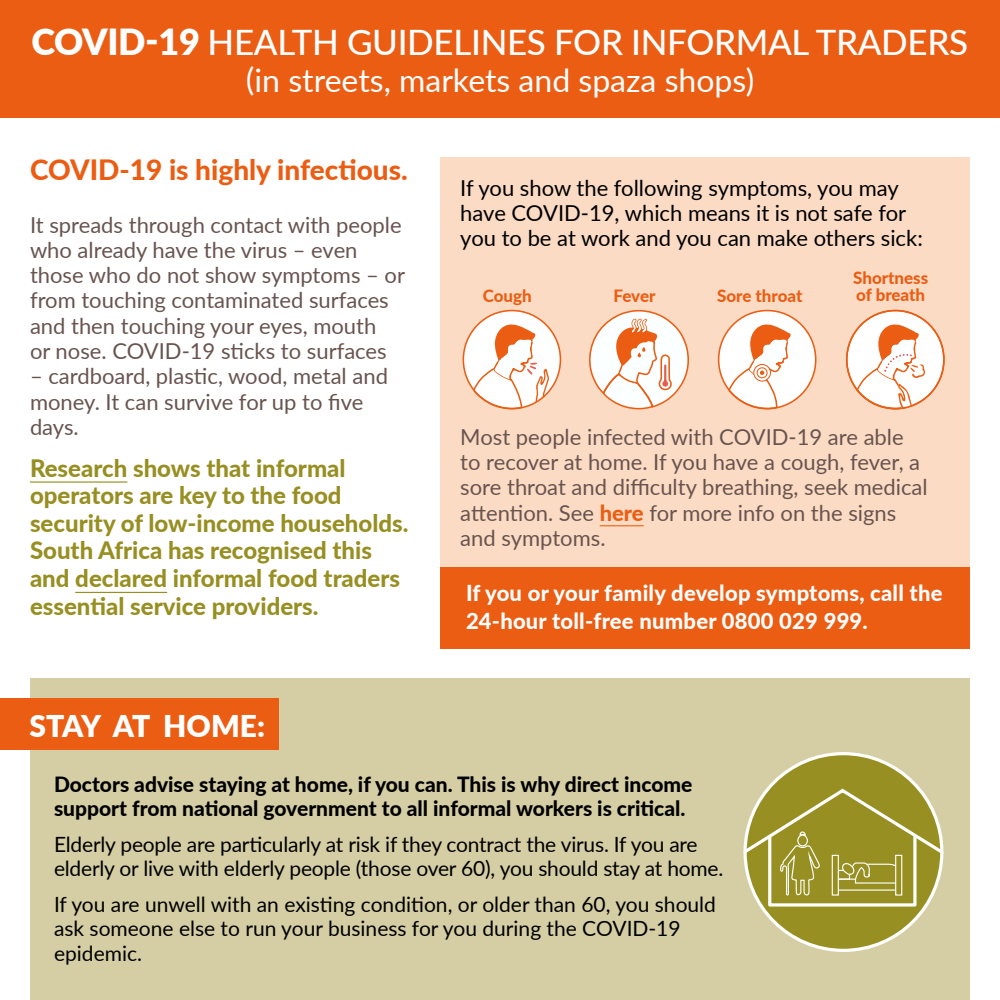
<style>
.page{position:relative;width:1000px;height:1000px;background:#fff}
.page>*{position:absolute;margin:0;border:0;box-sizing:border-box;transform-origin:0 0}
.Header1{font:500 35px "Lato";letter-spacing:-.01em;color:#fff}
.Header1-2{font:32px "Lato";color:#fff}
.Body{font:900 30px "Lato";color:#fff}
.Bold_text{font:800 28px "Lato";color:#eb5d13}
.Heading1{font:800 24px/27.6px "Lato";color:#978f21}
.Body-2{font:22px/25.2px "Lato";color:#68544f}
.Body-3{font:22px/25.4px "Lato";color:#000}
.Orange_Heading{font:800 22px/28px "Lato";letter-spacing:.01em;color:#fff}
.Bold_text-2{font:21px/24.2px "Lato";letter-spacing:-.01em;color:#000}
.Bold_text-3{font:800 21px/24.2px "Lato";color:#000}
.Body-4{font:800 17px "Lato";color:#eb5d13}
.s1{font-weight:900;font-size:36px}
.s2{font-weight:800;color:#eb5d13}
</style>
<div class="page">
<hr style="left:30px;top:481px;width:97px;height:2px;background:#978f21">
<hr style="left:75px;top:592px;width:92px;height:1px;background:#978f21">
<div style="left:0;top:0;width:1000px;height:118px;background:#eb5d13"></div>
<div style="left:30px;top:678px;width:940px;height:322px;background:#d5cea4"></div>
<div style="left:0;top:699px;width:279px;height:51px;background:#eb5d13"></div>
<div style="left:745px;top:754px;width:197px;height:196px;background:#978f21;border-radius:50%"></div>
<svg style="left:743px;top:787px;width:201px;height:121px"></svg>
<div style="left:797px;top:835px;width:11px;height:12px;border:1px solid #fff;border-radius:50%"></div>
<div style="left:440px;top:157px;width:530px;height:410px;background:#fcdbc4"></div>
<hr style="left:600px;top:525px;width:44px;height:1px;background:#eb5d13">
<div style="left:440px;top:567px;width:530px;height:82px;background:#eb5d13"></div>
<svg style="left:589px;top:309px;width:100px;height:101px"></svg>
<div style="left:847px;top:311px;width:97px;height:98px;background:#fff;border-radius:50%"></div>
<svg style="left:855px;top:321px;width:71px;height:88px"></svg>
<div style="left:846px;top:310px;width:99px;height:99px;border:2px solid #eb5d13;border-radius:50%"></div>
<div style="left:463px;top:311px;width:97px;height:98px;background:#fff;border-radius:50%"></div>
<div style="left:463px;top:310px;width:98px;height:99px;border:2px solid #eb5d13;border-radius:50%"></div>
<svg style="left:472px;top:321px;width:77px;height:88px"></svg>
<div style="left:719px;top:311px;width:97px;height:98px;background:#fff;border-radius:50%"></div>
<div style="left:718px;top:310px;width:99px;height:99px;border:2px solid #eb5d13;border-radius:50%"></div>
<svg style="left:727px;top:321px;width:64px;height:88px"></svg>
<p class="Header1" style="left:32px;top:17px;width:938px"><span class="s1">COVID-19</span> HEALTH GUIDELINES FOR INFORMAL TRADERS</p>
<p class="Header1-2" style="left:246px;top:57px;width:510px">(in streets, markets and spaza shops)</p>
<p class="Bold_text" style="left:30px;top:149px;width:379px">COVID-19 is highly infectious.</p>
<p class="Body-2" style="left:30px;top:211px;width:377px">It spreads through contact with people who already have the virus – even those who do not show symptoms – or from touching contaminated surfaces and then touching your eyes, mouth<br>or nose. COVID-19 sticks to surfaces</p>
<p class="Body-2" style="left:30px;top:363px;width:360px">– cardboard, plastic, wood, metal and money. It can survive for up to five days.</p>
<p class="Heading1" style="left:30px;top:453px;width:380px">Research shows that informal operators are key to the food security of low-income households.<br>South Africa has recognised this and declared informal food traders essential service providers.</p>
<p class="Body" style="left:30px;top:703px;width:237px">STAY AT HOME:</p>
<p class="Body-3" style="left:460px;top:174px;width:464px">If you show the following symptoms, you may have COVID-19, which means it is not safe for you to be at work and you can make others sick:</p>
<p class="Body-4" style="left:853px;top:265px;width:77px">Shortness</p>
<p class="Body-4" style="left:483px;top:283px;width:50px">Cough</p>
<p class="Body-4" style="left:717px;top:283px;width:87px">Sore throat</p>
<p class="Body-4" style="left:856px;top:283px;width:70px">of breath</p>
<p class="Body-4" style="left:614px;top:283px;width:43px">Fever</p>
<p class="Body-2" style="left:460px;top:423px;width:469px">Most people infected with COVID-19 are able to recover at home. If you have a cough, fever, a sore throat and difficulty breathing, seek medical attention. See <span class="s2">here</span> for more info on the signs and symptoms.</p>
<p class="Orange_Heading" style="left:466px;top:578px;width:478px">If you or your family develop symptoms, call the<br>24-hour toll-free number 0800 029 999.</p>
<p class="Bold_text-3" style="left:54px;top:771px;width:640px">Doctors advise staying at home, if you can. This is why direct income support from national government to all informal workers is critical.</p>
<p class="Bold_text-2" style="left:54px;top:831px;width:671px">Elderly people are particularly at risk if they contract the virus. If you are elderly or live with elderly people (those over 60), you should stay at home.</p>
<p class="Bold_text-2" style="left:54px;top:892px;width:663px">If you are unwell with an existing condition, or older than 60, you should ask someone else to run your business for you during the COVID-19 epidemic.</p>
</div>
